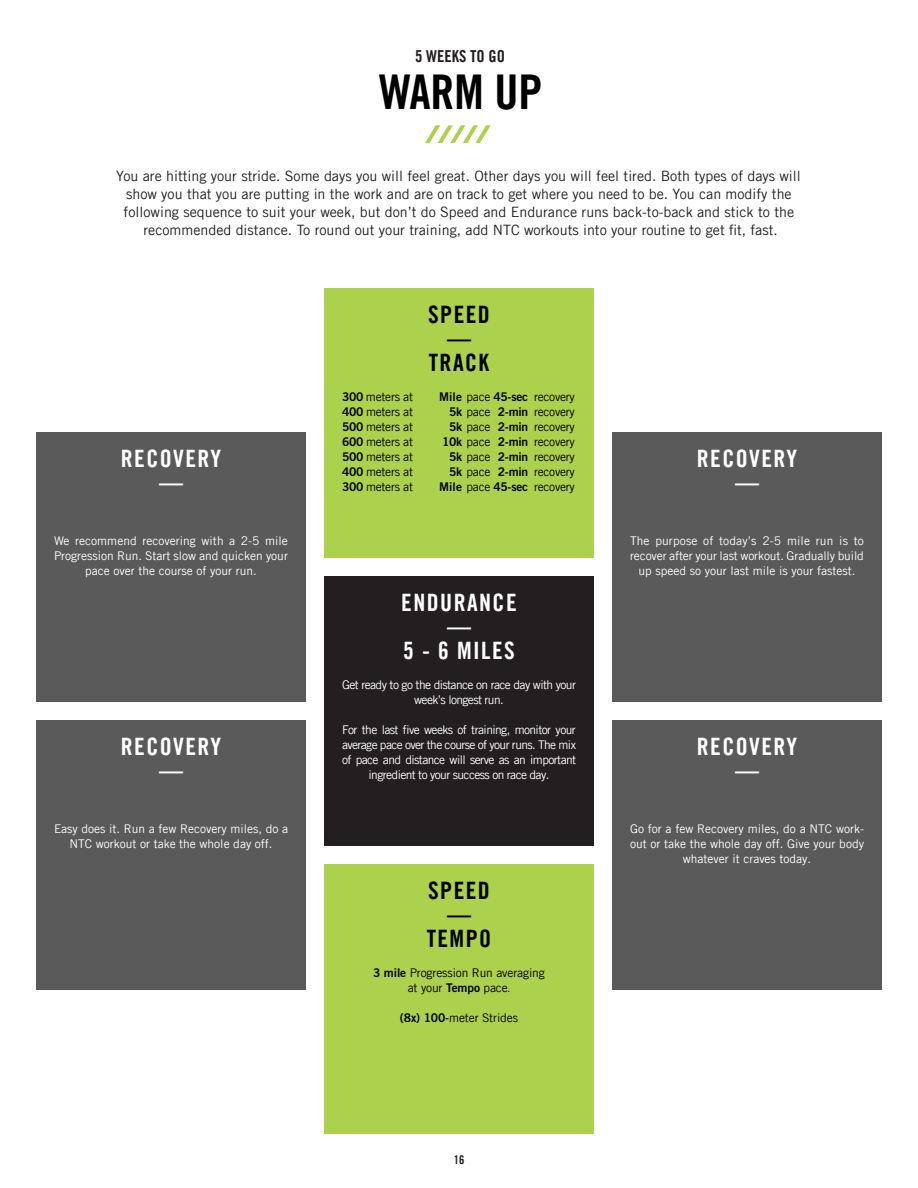
<style>
.page{position:relative;width:918px;height:1188px;background:#fff}
.page>*{position:absolute;margin:0;border:0;box-sizing:border-box;transform-origin:0 0}
.t1{font:700 condensed 48px "Trade Gothicfor Nike 365";color:#000}
.t2{font:700 condensed 24px/24px "Trade Gothicfor Nike 365";letter-spacing:.06em;color:#fff;text-align:center}
.t3{font:700 condensed 24px/24px "Trade Gothicfor Nike 365";letter-spacing:.06em;color:#000;text-align:center}
.t4{font:700 condensed 16.5px "Trade Gothicfor Nike 365";color:#231f20}
.t5{font:14.25px/18px "Trade Gothicfor Nike 365";color:#231f20;text-align:center}
.t6{font:12px/15px "Trade Gothicfor Nike 365";color:#fff;text-align:center}
.t7{font:12px/15px "Trade Gothicfor Nike 365";letter-spacing:-.02em;color:#000;text-align:center}
.t8{font:12px/15px "Trade Gothicfor Nike 365";letter-spacing:-.05em;color:#fff;text-align:center}
.t9{font:700 condensed 12px "Trade Gothicfor Nike 365";color:#231f20}
.s1{font-family:"Trade Gothic LT Std Bd 2"}
.s2{font-family:"Trade Gothic LT Std Cn 18"}
.s3{font-family:"Trade Gothic LT Std Bd Cn 20"}
</style>
<div class="page">
<div style="left:324px;top:864px;width:270px;height:270px;background:#acd14d"></div>
<div style="left:324px;top:288px;width:270px;height:270px;background:#acd14d"></div>
<div style="left:36px;top:432px;width:270px;height:270px;background:#5a5a5a"></div>
<div style="left:612px;top:432px;width:270px;height:270px;background:#5a5a5a"></div>
<div style="left:612px;top:720px;width:270px;height:270px;background:#5a5a5a"></div>
<div style="left:36px;top:720px;width:270px;height:270px;background:#5a5a5a"></div>
<div style="left:324px;top:576px;width:270px;height:270px;background:#231f20"></div>
<svg style="left:425px;top:125px;width:66px;height:18px"></svg>
<h3 class="t4" style="left:415px;top:46px;width:91px">5 WEEKS TO GO</h3>
<h1 class="t1" style="left:379px;top:62px;width:165px">WARM UP</h1>
<p class="t5" style="left:116px;top:167px;width:686px">You are hitting your stride. Some days you will feel great. Other days you will feel tired. Both types of days will show you that you are putting in the work and are on track to get where you need to be. You can modify the following sequence to suit your week, but don’t do Speed and Endurance runs back-to-back and stick to the recommended distance. To round out your training, add NTC workouts into your routine to get fit, fast.</p>
<h2 class="t2" style="left:121px;top:446px;width:102px">RECOVERY —</h2>
<p class="t6" style="left:54px;top:533px;width:235px">We recommend recovering with a 2-5 mile<br>Progression Run. Start slow and quicken your pace over the course of your run.</p>
<h2 class="t2" style="left:121px;top:735px;width:102px">RECOVERY —</h2>
<p class="t6" style="left:54px;top:821px;width:236px">Easy does it. Run a few Recovery miles, do a<br>NTC workout or take the whole day off.</p>
<h2 class="t3" style="left:428px;top:303px;width:63px">SPEED —<br>TRACK</h2>
<p class="t7" style="left:342px;top:389px;width:73px"><span class="s1">300</span> meters at</p>
<p class="t7" style="left:439px;top:389px;width:137px"><span class="s1">Mile</span> pace <span class="s1">45-sec</span> recovery</p>
<p class="t7" style="left:342px;top:404px;width:73px"><span class="s1">400</span> meters at</p>
<p class="t7" style="left:449px;top:404px;width:127px"><span class="s1">5k</span> pace <span class="s1">2-min</span> recovery</p>
<p class="t7" style="left:342px;top:419px;width:73px"><span class="s1">500</span> meters at</p>
<p class="t7" style="left:449px;top:419px;width:127px"><span class="s1">5k</span> pace <span class="s1">2-min</span> recovery</p>
<p class="t7" style="left:342px;top:434px;width:73px"><span class="s1">600</span> meters at</p>
<p class="t7" style="left:442px;top:434px;width:134px"><span class="s1">10k</span> pace <span class="s1">2-min</span> recovery</p>
<p class="t7" style="left:342px;top:449px;width:73px"><span class="s1">500</span> meters at</p>
<p class="t7" style="left:449px;top:449px;width:127px"><span class="s1">5k</span> pace <span class="s1">2-min</span> recovery</p>
<p class="t7" style="left:342px;top:464px;width:73px"><span class="s1">400</span> meters at</p>
<p class="t7" style="left:449px;top:464px;width:127px"><span class="s1">5k</span> pace <span class="s1">2-min</span> recovery</p>
<p class="t7" style="left:342px;top:479px;width:73px"><span class="s1">300</span> meters at</p>
<p class="t7" style="left:439px;top:479px;width:137px"><span class="s1">Mile</span> pace <span class="s1">45-sec</span> recovery</p>
<h2 class="t2" style="left:401px;top:591px;width:117px">ENDURANCE —<br>5 - 6 MILES</h2>
<p class="t8" style="left:342px;top:677px;width:235px">Get ready to go the distance on race day with your week’s longest run.</p>
<p class="t8" style="left:342px;top:722px;width:236px">For the last five weeks of training, monitor your average pace over the course of your runs. The mix of pace and distance will serve as an important ingredient to your success on race day.</p>
<h2 class="t3" style="left:427px;top:879px;width:66px">SPEED —<br>TEMPO</h2>
<p class="t7" style="left:373px;top:965px;width:173px"><span class="s1">3 mile</span> Progression Run averaging at your <span class="s1">Tempo</span> pace<span class="s2">.</span></p>
<p class="t7" style="left:400px;top:1010px;width:120px"><span class="s1">(8x) 100</span><span class="s3">-</span>meter Strides</p>
<p class="t9" style="left:454px;top:1153px;width:12px">16</p>
<h2 class="t2" style="left:697px;top:447px;width:102px">RECOVERY —</h2>
<p class="t6" style="left:630px;top:533px;width:236px">The purpose of today’s 2-5 mile run is to recover after your last workout. Gradually build up speed so your last mile is your fastest.</p>
<h2 class="t2" style="left:697px;top:734px;width:102px">RECOVERY —</h2>
<p class="t6" style="left:630px;top:821px;width:236px">Go for a few Recovery miles, do a NTC work&shy;out or take the whole day off. Give your body whatever it craves today.</p>
</div>
